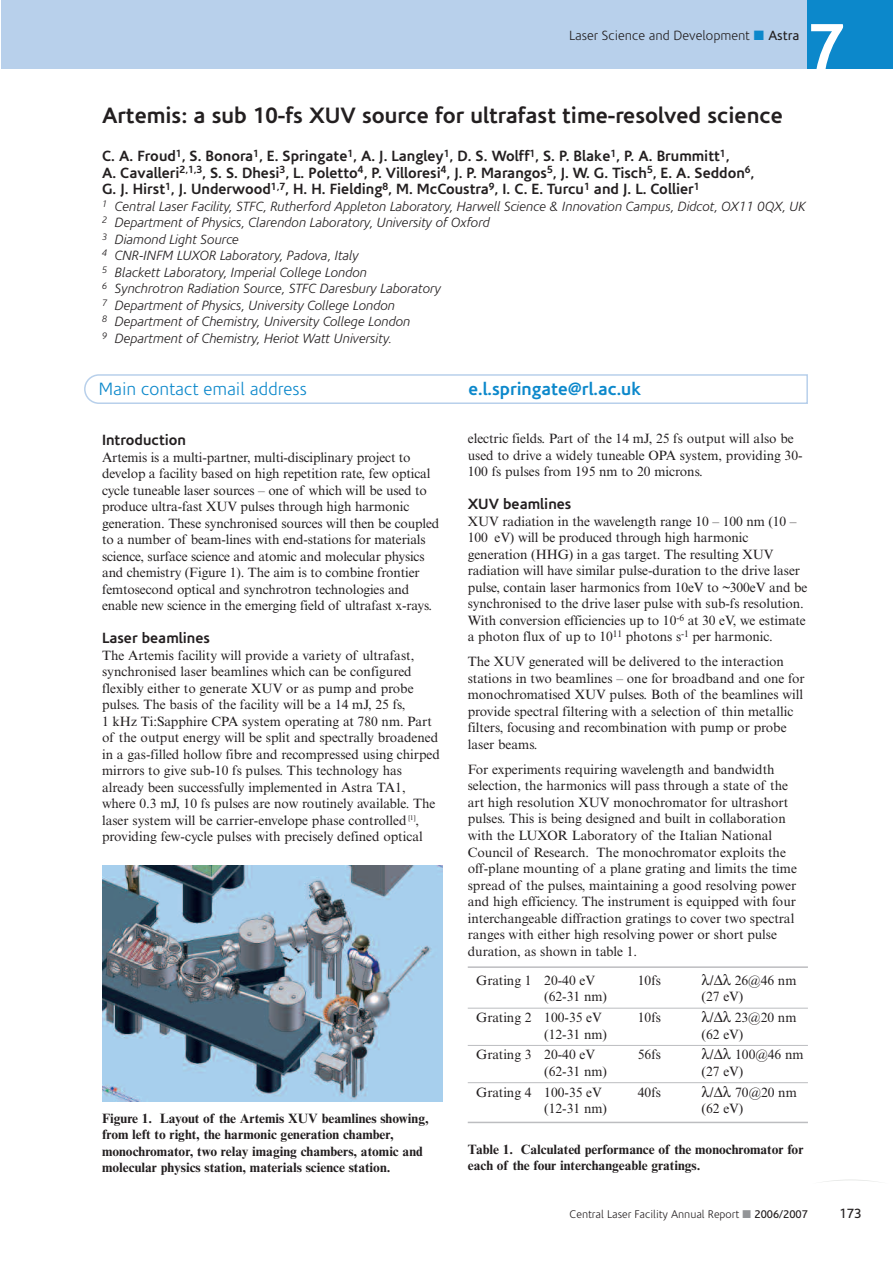
<style>
.page{position:relative;width:893px;height:1263px;background:#fff}
.page>*{position:absolute;margin:0;border:0;box-sizing:border-box;transform-origin:0 0}
.t1{font:700 66px "Corisande";color:#fff}
.t2{font:700 22.5px "Corisande";color:#231f20}
.t3{font:300 18px "Corisande";color:#0c88cb}
.t4{font:700 18px "Corisande";color:#0c88cb}
.t5{font:700 15px/16.5px "Corisande";color:#231f20}
.t6{font:13.5px/16.5px "Times NRMT";color:#231f20}
.t7{font:italic 300 13.5px/16.5px "Corisande";color:#231f20}
.t8{font:700 13.5px/16.5px "Times NRMT";color:#231f20}
.t9{font:300 13.5px "Corisande";color:#231f20}
.t10{font:13.5px "Corisande";color:#231f20}
.t11{font:300 11.25px "Corisande";color:#231f20}
.s1{color:#0c88cb}
.s2{font-weight:400}
.s3{color:#939598}
</style>
<div class="page">
<div style="left:2px;top:0;width:806px;height:68px;background:#b8d0eb"></div>
<div style="left:808px;top:0;width:85px;height:68px;background:#0c88cb"></div>
<svg style="left:84px;top:374px;width:723px;height:30px"></svg>
<svg style="left:824px;top:1179px;width:53px;height:3px"></svg>
<hr style="left:468px;top:966px;width:340px;height:2px;background:#bcbdc0">
<hr style="left:468px;top:1008px;width:340px;height:1px;background:#bcbdc0">
<hr style="left:468px;top:1045px;width:340px;height:1px;background:#bcbdc0">
<hr style="left:468px;top:1082px;width:340px;height:1px;background:#bcbdc0">
<hr style="left:468px;top:1122px;width:340px;height:1px;background:#bcbdc0">
<img style="left:103px;top:865px;width:339px;height:237px">
<p class="t9" style="left:569px;top:30px;width:232px">Laser Science and Development <span class="s1">■</span> <span class="s2">Astra</span></p>
<h1 class="t1" style="left:808px;top:21px;width:38px">7</h1>
<h2 class="t2" style="left:102px;top:107px;width:682px">Artemis: a sub 10-fs XUV source for ultrafast time-resolved science</h2>
<p class="t5" style="left:102px;top:149px;width:654px">C. A. Froud<sup>1</sup>, S. Bonora<sup>1</sup>, E. Springate<sup>1</sup>, A. J. Langley<sup>1</sup>, D. S. Wolff<sup>1</sup>, S. P. Blake<sup>1</sup>, P. A. Brummitt<sup>1</sup>,<br>A. Cavalleri<sup>2,1,3</sup>, S. S. Dhesi<sup>3</sup>, L. Poletto<sup>4</sup>, P. Villoresi<sup>4</sup>, J. P. Marangos<sup>5</sup>, J. W. G. Tisch<sup>5</sup>, E. A. Seddon<sup>6</sup>,<br>G. J. Hirst<sup>1</sup>, J. Underwood<sup>1,7</sup>, H. H. Fielding<sup>8</sup>, M. McCoustra<sup>9</sup>, I. C. E. Turcu<sup>1</sup> and J. L. Collier<sup>1</sup></p>
<p class="t7" style="left:102px;top:199px;width:705px"><sup>1</sup> Central Laser Facility, STFC, Rutherford Appleton Laboratory, Harwell Science &amp; Innovation Campus, Didcot, OX11 0QX, UK <sup>2</sup> Department of Physics, Clarendon Laboratory, University of Oxford<br><sup>3</sup> Diamond Light Source<br><sup>4</sup> CNR-INFM LUXOR Laboratory, Padova, Italy<br><sup>5</sup> Blackett Laboratory, Imperial College London<br><sup>6</sup> Synchrotron Radiation Source, STFC Daresbury Laboratory<br><sup>7</sup> Department of Physics, University College London<br><sup>8</sup> Department of Chemistry, University College London<br><sup>9</sup> Department of Chemistry, Heriot Watt University.</p>
<h3 class="t3" style="left:99px;top:382px;width:209px">Main contact email address</h3>
<h3 class="t4" style="left:468px;top:382px;width:174px">e.l.springate@rl.ac.uk</h3>
<p class="t5" style="left:102px;top:433px;width:86px">Introduction</p>
<p class="t6" style="left:102px;top:450px;width:339px">Artemis is a multi-partner, multi-disciplinary project to develop a facility based on high repetition rate, few optical cycle tuneable laser sources – one of which will be used to produce ultra-fast XUV pulses through high harmonic generation. These synchronised sources will then be coupled to a number of beam-lines with end-stations for materials science, surface science and atomic and molecular physics and chemistry (Figure 1). The aim is to combine frontier femtosecond optical and synchrotron technologies and enable new science in the emerging field of ultrafast x-rays.</p>
<p class="t5" style="left:102px;top:631px;width:109px">Laser beamlines</p>
<p class="t6" style="left:102px;top:648px;width:339px">The Artemis facility will provide a variety of ultrafast, synchronised laser beamlines which can be configured flexibly either to generate XUV or as pump and probe pulses. The basis of the facility will be a 14 mJ, 25 fs,<br>1 kHz Ti:Sapphire CPA system operating at 780 nm. Part of the output energy will be split and spectrally broadened in a gas-filled hollow fibre and recompressed using chirped mirrors to give sub-10 fs pulses. This technology has already been successfully implemented in Astra TA1, where 0.3 mJ, 10 fs pulses are now routinely available. The laser system will be carrier-envelope phase controlled <sup>[1]</sup>, providing few-cycle pulses with precisely defined optical</p>
<p class="t8" style="left:102px;top:1111px;width:328px">Figure 1. Layout of the Artemis XUV beamlines showing, from left to right, the harmonic generation chamber, monochromator, two relay imaging chambers, atomic and molecular physics station, materials science station.</p>
<p class="t6" style="left:468px;top:432px;width:336px">electric fields. Part of the 14 mJ, 25 fs output will also be used to drive a widely tuneable OPA system, providing 30-<br>100 fs pulses from 195 nm to 20 microns.</p>
<p class="t5" style="left:468px;top:497px;width:105px">XUV beamlines</p>
<p class="t6" style="left:468px;top:514px;width:341px">XUV radiation in the wavelength range 10 – 100 nm (10 – 100 eV) will be produced through high harmonic generation (HHG) in a gas target. The resulting XUV radiation will have similar pulse-duration to the drive laser pulse, contain laser harmonics from 10eV to ~300eV and be synchronised to the drive laser pulse with sub-fs resolution.<br>With conversion efficiencies up to 10<sup>-6</sup> at 30 eV, we estimate a photon flux of up to 10<sup>11</sup> photons s<sup>-1</sup> per harmonic.</p>
<p class="t6" style="left:468px;top:655px;width:339px">The XUV generated will be delivered to the interaction stations in two beamlines – one for broadband and one for monochromatised XUV pulses. Both of the beamlines will provide spectral filtering with a selection of thin metallic filters, focusing and recombination with pump or probe laser beams.</p>
<p class="t6" style="left:468px;top:762px;width:331px">For experiments requiring wavelength and bandwidth selection, the harmonics will pass through a state of the art high resolution XUV monochromator for ultrashort pulses. This is being designed and built in collaboration with the LUXOR Laboratory of the Italian National Council of Research. The monochromator exploits the off-plane mounting of a plane grating and limits the time spread of the pulses, maintaining a good resolving power and high efficiency. The instrument is equipped with four interchangeable diffraction gratings to cover two spectral ranges with either high resolving power or short pulse duration, as shown in table 1.</p>
<p class="t6" style="left:476px;top:973px;width:120px">Grating 1 20-40 eV</p>
<p class="t6" style="left:638px;top:973px;width:25px">10fs</p>
<p class="t6" style="left:710px;top:973px;width:88px">/∆ 26@46 nm</p>
<p class="t6" style="left:544px;top:990px;width:64px">(62-31 nm)</p>
<p class="t6" style="left:702px;top:990px;width:43px">(27 eV)</p>
<p class="t6" style="left:476px;top:1011px;width:127px">Grating 2 100-35 eV</p>
<p class="t6" style="left:638px;top:1011px;width:25px">10fs</p>
<p class="t6" style="left:710px;top:1011px;width:88px">/∆ 23@20 nm</p>
<p class="t6" style="left:544px;top:1027px;width:64px">(12-31 nm)</p>
<p class="t6" style="left:702px;top:1027px;width:43px">(62 eV)</p>
<p class="t6" style="left:476px;top:1048px;width:120px">Grating 3 20-40 eV</p>
<p class="t6" style="left:638px;top:1048px;width:25px">56fs</p>
<p class="t6" style="left:710px;top:1048px;width:95px">/∆ 100@46 nm</p>
<p class="t6" style="left:544px;top:1064px;width:64px">(62-31 nm)</p>
<p class="t6" style="left:702px;top:1064px;width:43px">(27 eV)</p>
<p class="t6" style="left:476px;top:1085px;width:127px">Grating 4 100-35 eV</p>
<p class="t6" style="left:638px;top:1085px;width:25px">40fs</p>
<p class="t6" style="left:710px;top:1085px;width:88px">/∆ 70@20 nm</p>
<p class="t6" style="left:544px;top:1102px;width:64px">(12-31 nm)</p>
<p class="t6" style="left:702px;top:1102px;width:43px">(62 eV)</p>
<p class="t8" style="left:468px;top:1142px;width:337px">Table 1. Calculated performance of the monochromator for each of the four interchangeable gratings.</p>
<p class="t11" style="left:570px;top:1210px;width:240px">Central Laser Facility Annual Report <span class="s3">■</span> <span class="s2">2006/2007</span></p>
<p class="t10" style="left:839px;top:1208px;width:24px">173</p>
</div>
